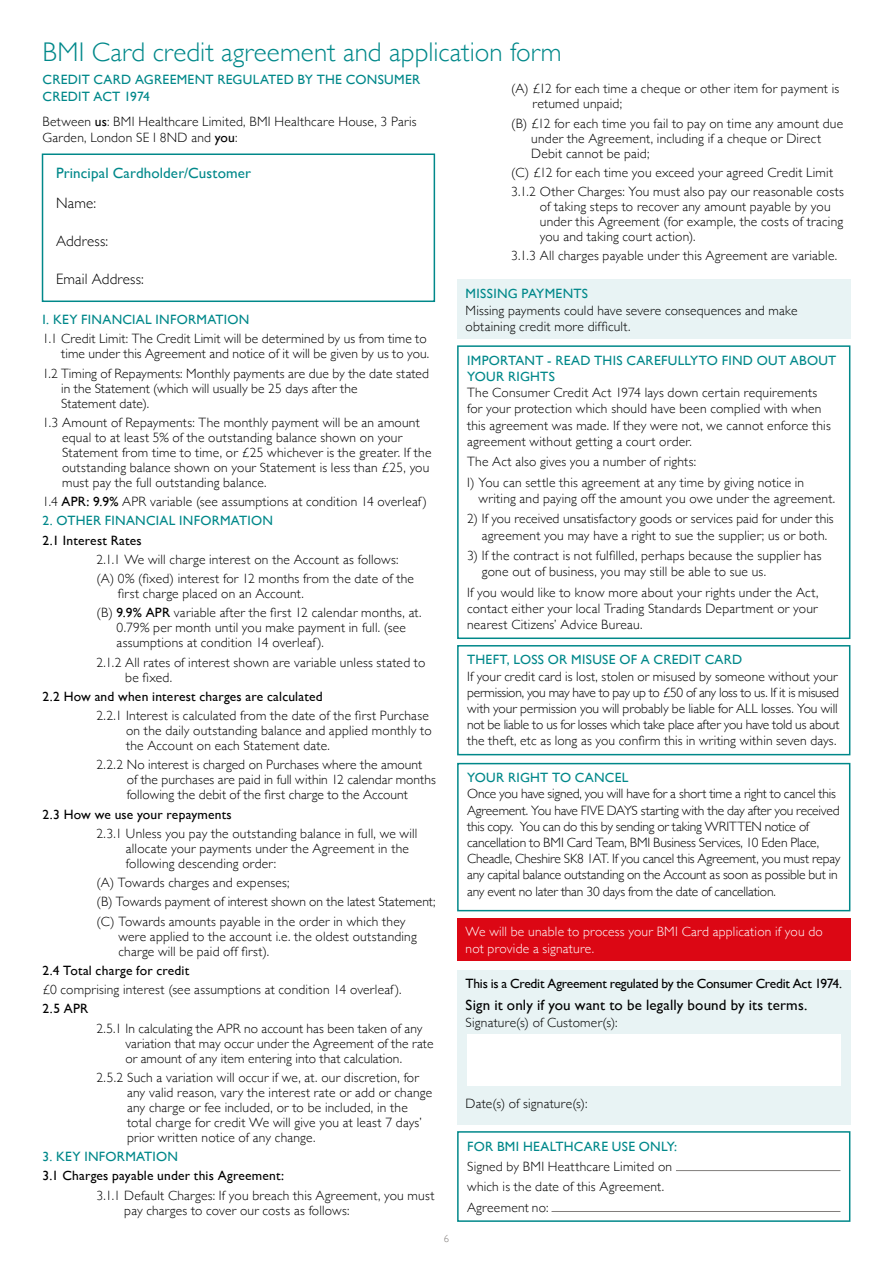
<style>
.page{position:relative;width:893px;height:1263px;background:#fff}
.page>*{position:absolute;margin:0;border:0;box-sizing:border-box;transform-origin:0 0}
.t1{font:300 27px "Gill Sans";letter-spacing:.005em;color:#00888a}
.t2{font:15px "Gill Sans";letter-spacing:.01em;color:#000}
.t3{font:15px "Gill Sans";letter-spacing:.01em;color:#00888a}
.t4{font:300 15px "Gill Sans";letter-spacing:.01em;color:#000}
.t5{font:300 13.5px/15px "Gill Sans";letter-spacing:.015em;color:#000}
.t6{font:300 13.5px/16.2px "Gill Sans";letter-spacing:-.015em;color:#000}
.t7{font:300 13.5px/16.2px "Gill Sans";letter-spacing:-.005em;color:#000}
.t8{font:13.5px/16.5px "Gill Sans";letter-spacing:.02em;color:#00888a}
.t9{font:13.5px "Gill Sans";letter-spacing:.01em;color:#000}
.t10{font:300 13.5px/16.2px "Gill Sans";letter-spacing:.015em;color:#fff}
.t11{font:13.5px "Gill Sans";letter-spacing:-.02em;color:#000}
.t12{font:300 10.5px "Gill Sans";color:#827e7c}
.s1{font-weight:400}
</style>
<div class="page">
<div style="left:42px;top:153px;width:393px;height:149px;border:2px solid #00888a"></div>
<div style="left:457px;top:280px;width:393px;height:59px;background:#e8f3f4"></div>
<div style="left:457px;top:345px;width:393px;height:294px;border:2px solid #00888a"></div>
<div style="left:457px;top:645px;width:393px;height:110px;border:2px solid #00888a"></div>
<div style="left:457px;top:763px;width:393px;height:148px;border:2px solid #00888a"></div>
<div style="left:457px;top:970px;width:393px;height:155px;background:#e8f3f4"></div>
<div style="left:467px;top:1034px;width:374px;height:51px;background:#fff"></div>
<hr style="left:676px;top:1170px;width:164px;height:1px;background:#827e7c">
<hr style="left:551px;top:1211px;width:289px;height:1px;background:#827e7c">
<div style="left:457px;top:1131px;width:393px;height:91px;border:2px solid #00888a"></div>
<div style="left:457px;top:918px;width:393px;height:43px;background:#dc0714"></div>
<h1 class="t1" style="left:43px;top:31px;width:521px">BMI Card credit agreement and application form</h1>
<p class="t8" style="left:43px;top:71px;width:379px">CREDIT CARD AGREEMENT REGULATED BY THE CONSUMER<br>CREDIT ACT 1974</p>
<p class="t5" style="left:43px;top:112px;width:376px;line-height:16.5px">Between <span class="s1">us</span>: BMI Healthcare Limited, BMI Healthcare House, 3 Paris<br>Garden, London SE I 8ND and <span class="s1">you</span>:</p>
<p class="t3" style="left:56px;top:164px;width:197px">Principal Cardholder/Customer</p>
<p class="t4" style="left:56px;top:191px;width:42px">Name:</p>
<p class="t4" style="left:56px;top:229px;width:54px">Address:</p>
<p class="t4" style="left:56px;top:267px;width:89px">Email Address:</p>
<p class="t8" style="left:43px;top:311px;width:208px">I. KEY FINANCIAL INFORMATION</p>
<p class="t5" style="left:43px;top:331px;width:388px;text-align:right">1.1 Credit Limit: The Credit Limit will be determined by us from time to time under this Agreement and notice of it will be given by us to you.</p>
<p class="t5" style="left:61px;top:365px;width:369px;text-indent:-19px">1.2 Timing of Repayments: Monthly payments are due by the date stated in the Statement (which will usually be 25 days after the<br>Statement date).</p>
<p class="t5" style="left:62px;top:414px;width:371px;text-indent:-20px">1.3 Amount of Repayments: The monthly payment will be an amount equal to at least 5% of the outstanding balance shown on your Statement from time to time, or £25 whichever is the greater. If the outstanding balance shown on your Statement is less than £25, you must pay the full outstanding balance.</p>
<p class="t5" style="left:43px;top:493px;width:386px">1.4 <span class="s1">APR: 9.9%</span> APR variable (see assumptions at condition 14 overleaf)</p>
<p class="t8" style="left:43px;top:512px;width:232px">2. OTHER FINANCIAL INFORMATION</p>
<p class="t9" style="left:43px;top:532px;width:101px">2.1 Interest Rates</p>
<p class="t5" style="left:97px;top:549px;width:319px;line-height:19.2px">2.1.1 We will charge interest on the Account as follows: (A) 0% (fixed) interest for 12 months from the date of the</p>
<p class="t5" style="left:97px;top:583px;width:327px;line-height:19.2px;text-indent:21px">first charge placed on an Account.<br>(B) <span class="s1">9.9% APR</span> variable after the first 12 calendar months, at.</p>
<p class="t5" style="left:117px;top:620px;width:291px">0.79% per month until you make payment in full. (see assumptions at condition 14 overleaf).</p>
<p class="t5" style="left:125px;top:654px;width:302px;text-indent:-29px">2.1.2 All rates of interest shown are variable unless stated to be fixed.</p>
<p class="t9" style="left:43px;top:688px;width:282px">2.2 How and when interest charges are calculated</p>
<p class="t5" style="left:126px;top:707px;width:307px;text-indent:-30px">2.2.1 Interest is calculated from the date of the first Purchase on the daily outstanding balance and applied monthly to the Account on each Statement date.</p>
<p class="t5" style="left:127px;top:757px;width:310px;text-indent:-30px">2.2.2 No interest is charged on Purchases where the amount of the purchases are paid in full within 12 calendar months following the debit of the first charge to the Account</p>
<p class="t9" style="left:43px;top:806px;width:191px">2.3 How we use your repayments</p>
<p class="t5" style="left:126px;top:825px;width:293px;text-indent:-29px">2.3.1 Unless you pay the outstanding balance in full, we will allocate your payments under the Agreement in the following descending order:</p>
<p class="t5" style="left:97px;top:872px;width:341px;line-height:19.2px">(A) Towards charges and expenses;<br>(B) Towards payment of interest shown on the latest Statement; (C) Towards amounts payable in the order in which they</p>
<p class="t5" style="left:118px;top:928px;width:300px">were applied to the account i.e. the oldest outstanding charge will be paid off first).</p>
<p class="t9" style="left:43px;top:962px;width:148px">2.4 Total charge for credit</p>
<p class="t5" style="left:43px;top:981px;width:361px">£0 comprising interest (see assumptions at condition 14 overleaf).</p>
<p class="t9" style="left:43px;top:1001px;width:47px">2.5 APR</p>
<p class="t5" style="left:125px;top:1020px;width:310px;text-indent:-29px">2.5.1 In calculating the APR no account has been taken of any variation that may occur under the Agreement of the rate or amount of any item entering into that calculation.</p>
<p class="t5" style="left:127px;top:1069px;width:307px;text-indent:-31px">2.5.2 Such a variation will occur if we, at. our discretion, for any valid reason, vary the interest rate or add or change any charge or fee included, or to be included, in the total charge for credit We will give you at least 7 days’ prior written notice of any change.</p>
<p class="t8" style="left:43px;top:1148px;width:137px">3. KEY INFORMATION</p>
<p class="t9" style="left:43px;top:1168px;width:243px">3.1 Charges payable under this Agreement:</p>
<p class="t5" style="left:124px;top:1187px;width:312px;text-indent:-28px">3.1.1 Default Charges: If you breach this Agreement, you must pay charges to cover our costs as follows:</p>
<p class="t5" style="left:532px;top:81px;width:308px;text-indent:-21px">(A) £12 for each time a cheque or other item for payment is retumed unpaid;</p>
<p class="t5" style="left:531px;top:115px;width:314px;text-indent:-20px">(B) £12 for each time you fail to pay on time any amount due under the Agreement, including if a cheque or Direct<br>Debit cannot be paid;</p>
<p class="t5" style="left:511px;top:162px;width:334px;line-height:19.2px">(C) £12 for each time you exceed your agreed Credit Limit<br>3.1.2 Other Charges: You must also pay our reasonable costs</p>
<p class="t5" style="left:540px;top:198px;width:305px">of taking steps to recover any amount payable by you under this Agreement (for example, the costs of tracing you and taking court action).</p>
<p class="t5" style="left:511px;top:248px;width:328px">3.1.3 All charges payable under this Agreement are variable.</p>
<p class="t8" style="left:466px;top:285px;width:124px">MISSING PAYMENTS</p>
<p class="t5" style="left:466px;top:301px;width:333px;line-height:16.2px">Missing payments could have severe consequences and make obtaining credit more difficult.</p>
<p class="t8" style="left:467px;top:352px;width:371px">IMPORTANT - READ THIS CAREFULLYTO FIND OUT ABOUT<br>YOUR RIGHTS</p>
<p class="t5" style="left:467px;top:384px;width:365px;line-height:16.2px">The Consumer Credit Act 1974 lays down certain requirements for your protection which should have been complied with when this agreement was made. If they were not, we cannot enforce this agreement without getting a court order.</p>
<p class="t5" style="left:467px;top:451px;width:339px;line-height:20.4px">The Act also gives you a number of rights:<br>I) You can settle this agreement at any time by giving notice in</p>
<p class="t5" style="left:478px;top:490px;width:358px">writing and paying off the amount you owe under the agreement.</p>
<p class="t5" style="left:482px;top:510px;width:353px;line-height:16.2px;text-indent:-15px">2) If you received unsatisfactory goods or services paid for under this agreement you may have a right to sue the supplier; us or both.</p>
<p class="t5" style="left:482px;top:547px;width:341px;line-height:16.2px;text-indent:-15px">3) If the contract is not fulfilled, perhaps because the supplier has gone out of business, you may still be able to sue us.</p>
<p class="t5" style="left:467px;top:583px;width:353px;line-height:16.2px;text-align:justify">If you would like to know more about your rights under the Act, contact either your local Trading Standards Department or your nearest Citizens’ Advice Bureau.</p>
<p class="t8" style="left:467px;top:651px;width:277px">THEFT, LOSS OR MISUSE OF A CREDIT CARD</p>
<p class="t7" style="left:467px;top:667px;width:374px">If your credit card is lost, stolen or misused by someone without your permission, you may have to pay up to £50 of any loss to us. If it is misused with your permission you will probably be liable for ALL losses. You will not be liable to us for losses which take place after you have told us about the theft, etc as long as you confirm this in writing within seven days.</p>
<p class="t8" style="left:467px;top:769px;width:163px">YOUR RIGHT TO CANCEL</p>
<p class="t6" style="left:467px;top:785px;width:375px">Once you have signed, you will have for a short time a right to cancel this Agreement. You have FIVE DAYS starting with the day after you received this copy. You can do this by sending or taking WRITTEN notice of cancellation to BMI Card Team, BMI Business Services, 10 Eden Place, Cheadle, Cheshire SK8 1AT. If you cancel this Agreement, you must repay any capital balance outstanding on the Account as soon as possible but in any event no later than 30 days from the date of cancellation.</p>
<p class="t10" style="left:466px;top:923px;width:359px">We will be unable to process your BMI Card application if you do not provide a signature.</p>
<p class="t11" style="left:466px;top:975px;width:378px">This is a Credit Agreement regulated by the Consumer Credit Act 1974.</p>
<p class="t2" style="left:466px;top:996px;width:343px">Sign it only if you want to be legally bound by its terms.</p>
<p class="t5" style="left:466px;top:1014px;width:154px">Signature(s) of Customer(s):</p>
<p class="t5" style="left:466px;top:1096px;width:123px">Date(s) of signature(s):</p>
<p class="t8" style="left:467px;top:1137px;width:211px">FOR BMI HEALTHCARE USE ONLY:</p>
<p class="t5" style="left:467px;top:1156px;width:207px;line-height:20.4px">Signed by BMI Heatthcare Limited on which is the date of this Agreement.<br>Agreement no:</p>
<p class="t12" style="left:444px;top:1230px;width:7px">6</p>
</div>
